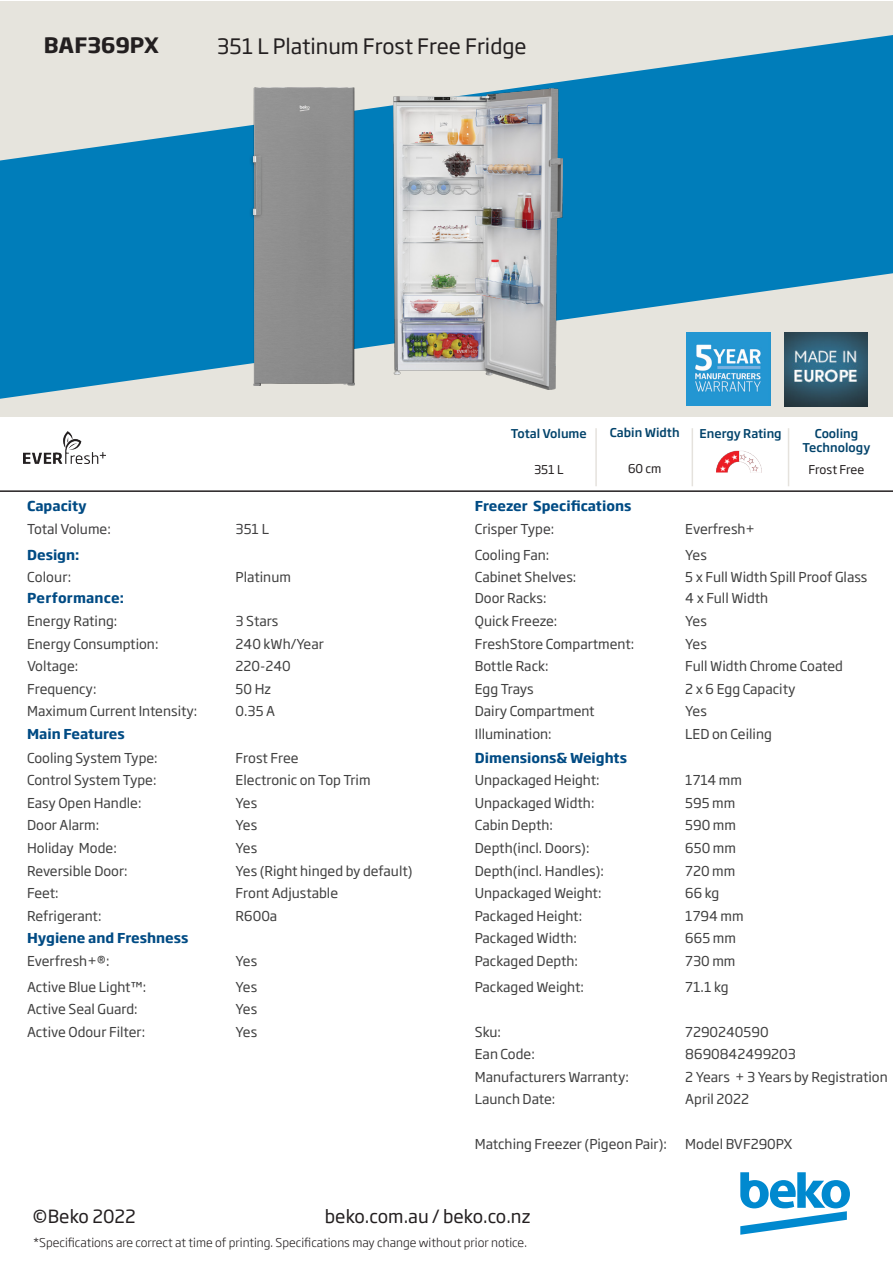
<style>
.page{position:relative;width:893px;height:1263px;background:#fff}
.page>*{position:absolute;margin:0;border:0;box-sizing:border-box;transform-origin:0 0}
.t1{font:21px "Soho Gothic Pro";color:#231f20}
.t2{font:700 21px "Soho Gothic Pro";color:#231f20}
.t3{font:18px "Soho Gothic Pro";color:#231f20}
.t4{font:13.5px "Soho Gothic Pro";color:#404040}
.t5{font:700 13.5px "Soho Gothic Pro";color:#004b84}
.t6{font:13.5px "Soho Gothic Pro";color:#403f40}
.t7{font:300 12px "Soho Gothic Pro";color:#231f20}
.t8{font:500 12px "Soho Gothic Pro";color:#01426a}
.t9{font:12px "Soho Gothic Pro";color:#231f20}
</style>
<div class="page">
<div style="left:0;top:1px;width:893px;height:416px;background:#e6e4dd"></div>
<svg style="left:0;top:35px;width:893px;height:364px;fill:#007dba"></svg>
<img style="left:686px;top:332px;width:84px;height:73px">
<img style="left:784px;top:332px;width:84px;height:74px">
<svg style="left:740px;top:1172px;width:110px;height:63px"></svg>
<hr style="left:0;top:490px;width:893px;height:2px;background:#231f20">
<img style="left:249px;top:88px;width:106px;height:297px">
<hr style="left:595px;top:428px;width:2px;height:58px;background:#e5e2dd">
<hr style="left:692px;top:428px;width:1px;height:58px;background:#e5e2dd">
<hr style="left:788px;top:428px;width:1px;height:58px;background:#e5e2dd">
<img style="left:394px;top:88px;width:169px;height:301px">
<img style="left:716px;top:450px;width:45px;height:23px">
<img style="left:24px;top:431px;width:81px;height:33px">
<p class="t2" style="left:44px;top:29px;width:117px">BAF369PX</p>
<p class="t1" style="left:217px;top:30px;width:311px">351 L Platinum Frost Free Fridge</p>
<p class="t8" style="left:511px;top:424px;width:77px">Total Volume</p>
<p class="t9" style="left:534px;top:460px;width:31px">351 L</p>
<p class="t8" style="left:610px;top:423px;width:71px">Cabin Width</p>
<p class="t9" style="left:628px;top:459px;width:35px">60 cm</p>
<p class="t8" style="left:700px;top:424px;width:84px">Energy Rating</p>
<p class="t8" style="left:815px;top:424px;width:45px">Cooling</p>
<p class="t8" style="left:803px;top:438px;width:69px">Technology</p>
<p class="t9" style="left:808px;top:460px;width:58px">Frost Free</p>
<p class="t5" style="left:27px;top:495px;width:61px">Capacity</p>
<p class="t5" style="left:475px;top:495px;width:158px">Freezer Specifications</p>
<p class="t6" style="left:27px;top:518px;width:85px">Total Volume:</p>
<p class="t6" style="left:236px;top:518px;width:35px">351 L</p>
<p class="t6" style="left:475px;top:518px;width:81px">Crisper Type:</p>
<p class="t4" style="left:685px;top:518px;width:71px">Everfresh+</p>
<p class="t5" style="left:27px;top:544px;width:54px">Design:</p>
<p class="t4" style="left:475px;top:544px;width:76px">Cooling Fan:</p>
<p class="t4" style="left:685px;top:544px;width:23px">Yes</p>
<p class="t4" style="left:27px;top:567px;width:46px">Colour:</p>
<p class="t5" style="left:27px;top:588px;width:98px">Performance:</p>
<p class="t4" style="left:685px;top:567px;width:184px">5 x Full Width Spill Proof Glass</p>
<p class="t4" style="left:685px;top:588px;width:85px">4 x Full Width</p>
<p class="t4" style="left:236px;top:567px;width:57px">Platinum</p>
<p class="t4" style="left:475px;top:567px;width:103px">Cabinet Shelves:</p>
<p class="t4" style="left:475px;top:588px;width:73px">Door Racks:</p>
<p class="t4" style="left:27px;top:610px;width:92px">Energy Rating:</p>
<p class="t4" style="left:236px;top:610px;width:44px">3 Stars</p>
<p class="t4" style="left:475px;top:610px;width:84px">Quick Freeze:</p>
<p class="t4" style="left:685px;top:610px;width:23px">Yes</p>
<p class="t4" style="left:27px;top:633px;width:133px">Energy Consumption:</p>
<p class="t4" style="left:236px;top:633px;width:90px">240 kWh/Year</p>
<p class="t4" style="left:475px;top:633px;width:161px">FreshStore Compartment:</p>
<p class="t4" style="left:685px;top:633px;width:23px">Yes</p>
<p class="t4" style="left:27px;top:656px;width:53px">Voltage:</p>
<p class="t4" style="left:236px;top:656px;width:57px">220-240</p>
<p class="t6" style="left:475px;top:656px;width:75px">Bottle Rack:</p>
<p class="t4" style="left:685px;top:656px;width:159px">Full Width Chrome Coated</p>
<p class="t4" style="left:27px;top:678px;width:71px">Frequency:</p>
<p class="t4" style="left:236px;top:678px;width:37px">50 Hz</p>
<p class="t4" style="left:475px;top:678px;width:60px">Egg Trays</p>
<p class="t4" style="left:685px;top:678px;width:112px">2 x 6 Egg Capacity</p>
<p class="t4" style="left:27px;top:701px;width:172px">Maximum Current Intensity:</p>
<p class="t4" style="left:236px;top:701px;width:41px">0.35 A</p>
<p class="t4" style="left:475px;top:701px;width:121px">Dairy Compartment</p>
<p class="t4" style="left:685px;top:701px;width:23px">Yes</p>
<p class="t5" style="left:27px;top:723px;width:99px">Main Features</p>
<p class="t4" style="left:475px;top:723px;width:78px">Illumination:</p>
<p class="t4" style="left:685px;top:723px;width:88px">LED on Ceiling</p>
<p class="t4" style="left:27px;top:747px;width:132px">Cooling System Type:</p>
<p class="t4" style="left:236px;top:747px;width:65px">Frost Free</p>
<p class="t5" style="left:475px;top:747px;width:154px">Dimensions&amp; Weights</p>
<p class="t4" style="left:27px;top:770px;width:131px">Control System Type:</p>
<p class="t4" style="left:236px;top:770px;width:136px">Electronic on Top Trim</p>
<p class="t4" style="left:475px;top:770px;width:126px">Unpackaged Height:</p>
<p class="t4" style="left:685px;top:770px;width:58px">1714 mm</p>
<p class="t4" style="left:27px;top:792px;width:116px">Easy Open Handle:</p>
<p class="t4" style="left:236px;top:792px;width:23px">Yes</p>
<p class="t4" style="left:475px;top:792px;width:121px">Unpackaged Width:</p>
<p class="t4" style="left:685px;top:792px;width:52px">595 mm</p>
<p class="t4" style="left:27px;top:815px;width:74px">Door Alarm:</p>
<p class="t4" style="left:236px;top:815px;width:23px">Yes</p>
<p class="t4" style="left:475px;top:815px;width:80px">Cabin Depth:</p>
<p class="t4" style="left:685px;top:815px;width:52px">590 mm</p>
<p class="t4" style="left:27px;top:837px;width:91px">Holiday Mode:</p>
<p class="t4" style="left:236px;top:837px;width:23px">Yes</p>
<p class="t4" style="left:475px;top:837px;width:116px">Depth(incl. Doors):</p>
<p class="t4" style="left:685px;top:837px;width:52px">650 mm</p>
<p class="t4" style="left:27px;top:860px;width:102px">Reversible Door:</p>
<p class="t4" style="left:236px;top:860px;width:179px">Yes (Right hinged by default)</p>
<p class="t4" style="left:475px;top:860px;width:131px">Depth(incl. Handles):</p>
<p class="t4" style="left:685px;top:860px;width:52px">720 mm</p>
<p class="t4" style="left:27px;top:883px;width:33px">Feet:</p>
<p class="t4" style="left:236px;top:883px;width:104px">Front Adjustable</p>
<p class="t4" style="left:475px;top:883px;width:128px">Unpackaged Weight:</p>
<p class="t4" style="left:685px;top:883px;width:36px">66 kg</p>
<p class="t4" style="left:27px;top:905px;width:76px">Refrigerant:</p>
<p class="t4" style="left:236px;top:905px;width:43px">R600a</p>
<p class="t4" style="left:475px;top:905px;width:109px">Packaged Height:</p>
<p class="t4" style="left:685px;top:905px;width:60px">1794 mm</p>
<p class="t5" style="left:27px;top:928px;width:163px">Hygiene and Freshness</p>
<p class="t4" style="left:475px;top:928px;width:104px">Packaged Width:</p>
<p class="t4" style="left:685px;top:928px;width:52px">665 mm</p>
<p class="t4" style="left:27px;top:950px;width:84px">Everfresh+®:</p>
<p class="t4" style="left:236px;top:950px;width:23px">Yes</p>
<p class="t4" style="left:475px;top:950px;width:105px">Packaged Depth:</p>
<p class="t4" style="left:685px;top:950px;width:52px">730 mm</p>
<p class="t4" style="left:27px;top:976px;width:121px">Active Blue Light™:</p>
<p class="t4" style="left:236px;top:976px;width:23px">Yes</p>
<p class="t4" style="left:475px;top:976px;width:111px">Packaged Weight:</p>
<p class="t4" style="left:685px;top:976px;width:45px">71.1 kg</p>
<p class="t4" style="left:27px;top:999px;width:112px">Active Seal Guard:</p>
<p class="t4" style="left:236px;top:999px;width:23px">Yes</p>
<p class="t4" style="left:27px;top:1021px;width:120px">Active Odour Filter:</p>
<p class="t4" style="left:236px;top:1021px;width:23px">Yes</p>
<p class="t4" style="left:475px;top:1021px;width:28px">Sku:</p>
<p class="t4" style="left:685px;top:1021px;width:85px">7290240590</p>
<p class="t4" style="left:475px;top:1044px;width:62px">Ean Code:</p>
<p class="t4" style="left:685px;top:1044px;width:112px">8690842499203</p>
<p class="t4" style="left:475px;top:1066px;width:156px">Manufacturers Warranty:</p>
<p class="t4" style="left:685px;top:1066px;width:204px">2 Years + 3 Years by Registration</p>
<p class="t4" style="left:475px;top:1089px;width:82px">Launch Date:</p>
<p class="t4" style="left:685px;top:1089px;width:65px">April 2022</p>
<p class="t4" style="left:475px;top:1134px;width:194px">Matching Freezer (Pigeon Pair):</p>
<p class="t4" style="left:685px;top:1134px;width:109px">Model BVF290PX</p>
<p class="t3" style="left:33px;top:1202px;width:105px">©Beko 2022</p>
<p class="t3" style="left:325px;top:1202px;width:207px">beko.com.au / beko.co.nz</p>
<p class="t7" style="left:33px;top:1233px;width:495px">*Specifications are correct at time of printing. Specifications may change without prior notice.</p>
</div>
